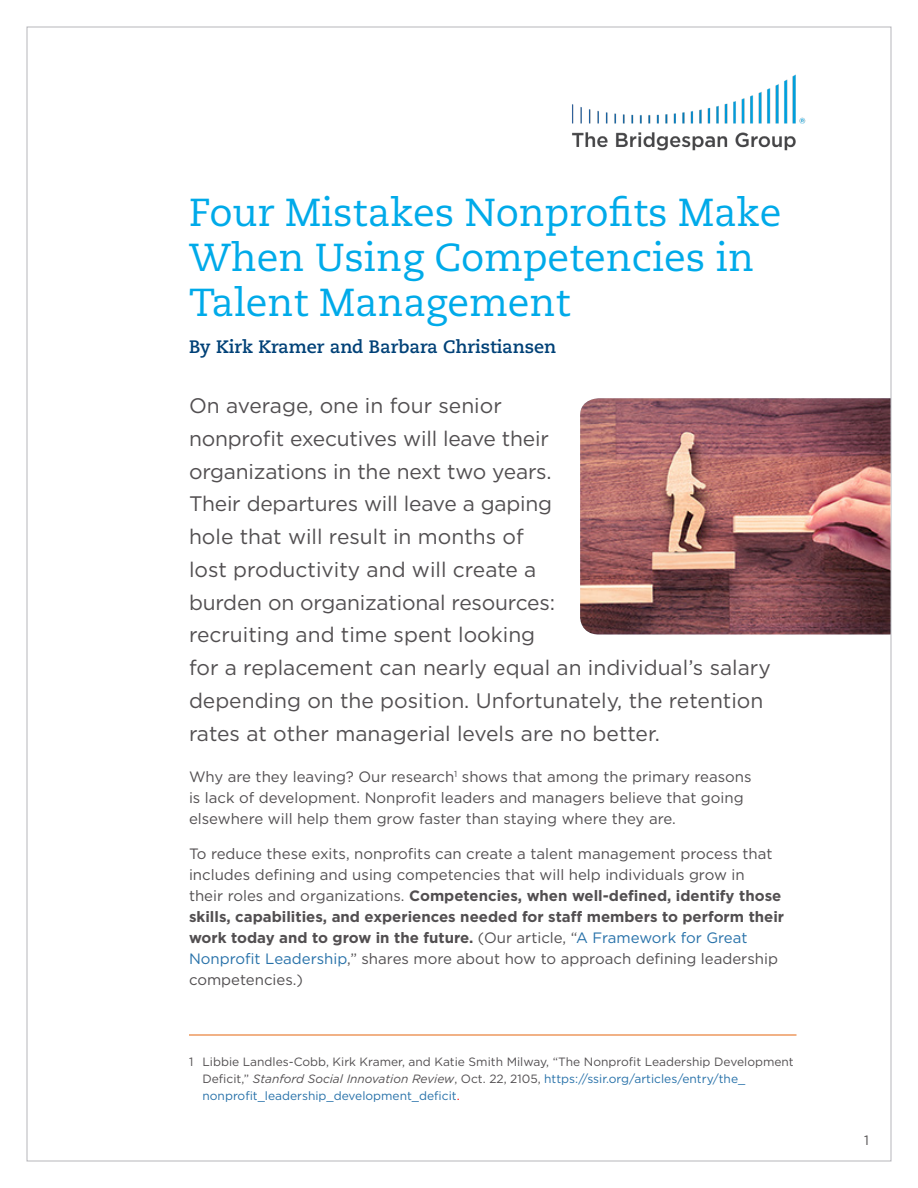
<style>
.page{position:relative;width:918px;height:1188px;background:#fff}
.page>*{position:absolute;margin:0;border:0;box-sizing:border-box;transform-origin:0 0}
._01-ShortArticleTitl{font:39px/45px "Caecilia LT Std";color:#00aae9}
._03-IntroText{font:21px/32.8px "Gotham";color:#524f51}
._02-Authors{font:700 18px "Caecilia LT Std";color:#004177}
._04-BodyText{font:15px/21px "Gotham";color:#524f51}
.t1{font:13.5px "Gotham";color:#524f51}
._13-Footnote{font:12px/17.2px "Gotham";color:#524f51}
.s1{font-weight:700}
.s2{color:#2771a9}
.s3{font-style:italic}
.s4{font-family:"Calibri";color:#f00}
</style>
<div class="page">
<img style="left:572px;top:75px;width:233px;height:75px">
<hr style="left:189px;top:1035px;width:607px;height:1px;background:#e4650e">
<img style="left:580px;top:398px;width:311px;height:236px">
<p class="_01-ShortArticleTitl" style="left:189px;top:190px;width:594px">Four Mistakes Nonprofits Make<br>When Using Competencies in<br>Talent Management</p>
<p class="_02-Authors" style="left:189px;top:336px;width:369px">By Kirk Kramer and Barbara Christiansen</p>
<p class="_03-IntroText" style="left:189px;top:389px;width:583px">On average, one in four senior<br>nonprofit executives will leave their<br>organizations in the next two years.<br>Their departures will leave a gaping<br>hole that will result in months of<br>lost productivity and will create a<br>burden on organizational resources:<br>recruiting and time spent looking<br>for a replacement can nearly equal an individual’s salary depending on the position. Unfortunately, the retention rates at other managerial levels are no better.</p>
<p class="_04-BodyText" style="left:189px;top:766px;width:564px">Why are they leaving? Our research<sup>1</sup> shows that among the primary reasons is lack of development. Nonprofit leaders and managers believe that going elsewhere will help them grow faster than staying where they are.</p>
<p class="_04-BodyText" style="left:189px;top:842px;width:597px">To reduce these exits, nonprofits can create a talent management process that includes defining and using competencies that will help individuals grow in<br>their roles and organizations. <span class="s1">Competencies, when well-defined, identify those skills, capabilities, and experiences needed for staff members to perform their work today and to grow in the future.</span> (Our article, “<span class="s2">A Framework for Great Nonprofit Leadership</span>,” shares more about how to approach defining leadership competencies.)</p>
<p class="_13-Footnote" style="left:202px;top:1053px;width:593px;text-indent:-14px">1 Libbie Landles-Cobb, Kirk Kramer, and Katie Smith Milway, “The Nonprofit Leadership Development<br>Deficit,” <span class="s3">Stanford Social Innovation Review</span>, Oct. 22, 2105, <span class="s2">https://ssir.org/articles/entry/the_ nonprofit_leadership_development_deficit</span><span class="s4">.</span></p>
<p class="t1" style="left:864px;top:1131px;width:6px">1</p>
</div>
